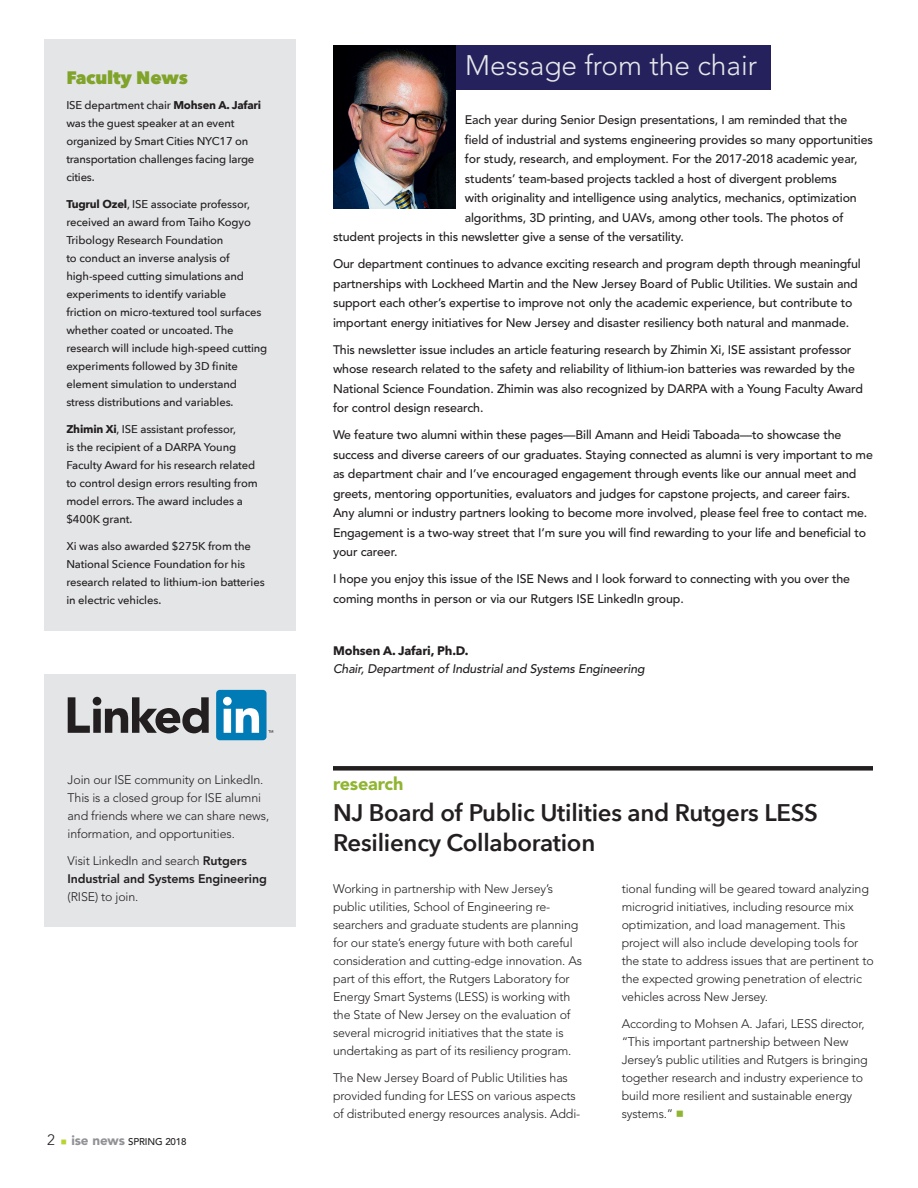
<style>
.page{position:relative;width:918px;height:1188px;background:#fff}
.page>*{position:absolute;margin:0;border:0;box-sizing:border-box;transform-origin:0 0}
.t1{font:300 28.05px "Avenir LT Std";color:#e6e7e9}
.Bold_Head_16_pt{font:600 24px/30px "Avenir Next";letter-spacing:-.01em;color:#231f20}
._12_16_Heavy_Head{font:800 18px "Avenir Next";letter-spacing:-.01em;color:#80a32a}
.Small_item_head{font:900 18px "Avenir LT Std";letter-spacing:-.01em;color:#90b531}
.t2{font:300 15px "Avenir LT Std";color:#231f20}
.Body_Text{font:500 12.3px/19.5px "Avenir LT Std";letter-spacing:-.01em;color:#231f20}
.Body_Text-2{font:300 12.3px/18px "Avenir LT Std";letter-spacing:-.01em;color:#231f20}
.Body_Text-3{font:800 12.3px/18px "Avenir LT Std";letter-spacing:-.01em;color:#231f20}
.Body_Text-4{font:italic 500 12.3px/18px "Avenir LT Std";letter-spacing:-.01em;color:#231f20}
.Narrow_col_text_7_5{font:500 11.25px/18px "Avenir Next";letter-spacing:-.01em;color:#231f20}
.t3{font:500 9.75px "Avenir LT Std";letter-spacing:-.01em;color:#231f20}
.t4{font:6px "Universal Newswith Comm Pi";color:#b8d432}
.s1{font-weight:700}
.s2{font-weight:300}
.s3{font-weight:900;font-size:13.5px;color:#919295}
.s4{font-family:"Avenir Next";font-weight:700;font-style:normal}
.s5{font-family:"Universal Newswith Comm Pi";font-weight:400;color:#90b531}
</style>
<div class="page">
<div style="left:456px;top:45px;width:315px;height:45px;background:#25215d"></div>
<img style="left:333px;top:45px;width:123px;height:164px">
<div style="left:44px;top:39px;width:252px;height:592px;background:#e4e5e7"></div>
<div style="left:333px;top:766px;width:540px;height:5px;background:#231f20"></div>
<div style="left:44px;top:675px;width:252px;height:252px;background:#e4e5e7"></div>
<svg style="left:68px;top:697px;width:141px;height:36px"></svg>
<div style="left:216px;top:690px;width:51px;height:50px;background:#007bb6;border-radius:4px"></div>
<svg style="left:223px;top:697px;width:36px;height:36px"></svg>
<svg style="left:268px;top:730px;width:5px;height:3px"></svg>
<p class="_12_16_Heavy_Head" style="left:66px;top:66px;width:123px">Faculty News</p>
<p class="Narrow_col_text_7_5" style="left:66px;top:96px;width:196px">ISE department chair <span class="s1">Mohsen A. Jafari </span>was the guest speaker at an event organized by Smart Cities NYC17 on transportation challenges facing large cities.</p>
<p class="Narrow_col_text_7_5" style="left:66px;top:195px;width:203px"><span class="s1">Tugrul Ozel</span>, ISE associate professor, received an award from Taiho Kogyo Tribology Research Foundation<br>to conduct an inverse analysis of high-speed cutting simulations and experiments to identify variable<br>friction on micro-textured tool surfaces whether coated or uncoated. The research will include high-speed cutting experiments followed by 3D finite element simulation to understand stress distributions and variables.</p>
<p class="Narrow_col_text_7_5" style="left:66px;top:420px;width:193px"><span class="s1">Zhimin Xi</span>, ISE assistant professor,<br>is the recipient of a DARPA Young<br>Faculty Award for his research related to control design errors resulting from model errors. The award includes a $400K grant.</p>
<p class="Narrow_col_text_7_5" style="left:66px;top:537px;width:200px">Xi was also awarded $275K from the National Science Foundation for his research related to lithium-ion batteries in electric vehicles.</p>
<p class="Body_Text-2" style="left:68px;top:771px;width:203px">Join our ISE community on LinkedIn.<br>This is a closed group for ISE alumni and friends where we can share news, information, and opportunities.</p>
<p class="Body_Text-3" style="left:68px;top:852px;width:201px"><span class="s2">Visit LinkedIn and search</span> Rutgers<br>Industrial and Systems Engineering <span class="s2">(RISE) to join.</span></p>
<p class="t2" style="left:47px;top:1131px;width:9px">2</p>
<p class="t4" style="left:61px;top:1139px;width:7px">m</p>
<p class="t3" style="left:71px;top:1136px;width:117px"><span class="s3">ise news</span> SPRING 2018</p>
<p class="t1" style="left:465px;top:49px;width:293px">Message from the chair</p>
<p class="Body_Text" style="left:465px;top:111px;width:384px">Each year during Senior Design presentations, I am reminded that the</p>
<p class="Body_Text" style="left:465px;top:130px;width:410px">field of industrial and systems engineering provides so many opportunities</p>
<p class="Body_Text" style="left:465px;top:150px;width:394px">for study, research, and employment. For the 2017-2018 academic year,</p>
<p class="Body_Text" style="left:465px;top:169px;width:374px">students’ team-based projects tackled a host of divergent problems</p>
<p class="Body_Text" style="left:465px;top:189px;width:394px">with originality and intelligence using analytics, mechanics, optimization</p>
<p class="Body_Text" style="left:465px;top:208px;width:380px">algorithms, 3D printing, and UAVs, among other tools. The photos of</p>
<p class="Body_Text" style="left:333px;top:228px;width:352px">student projects in this newsletter give a sense of the versatility.</p>
<p class="Body_Text" style="left:333px;top:255px;width:529px">Our department continues to advance exciting research and program depth through meaningful partnerships with Lockheed Martin and the New Jersey Board of Public Utilities. We sustain and support each other’s expertise to improve not only the academic experience, but contribute to important energy initiatives for New Jersey and disaster resiliency both natural and manmade.</p>
<p class="Body_Text" style="left:333px;top:340px;width:531px">This newsletter issue includes an article featuring research by Zhimin Xi, ISE assistant professor whose research related to the safety and reliability of lithium-ion batteries was rewarded by the National Science Foundation. Zhimin was also recognized by DARPA with a Young Faculty Award for control design research.</p>
<p class="Body_Text" style="left:333px;top:426px;width:541px">We feature two alumni within these pages—Bill Amann and Heidi Taboada—to showcase the success and diverse careers of our graduates. Staying connected as alumni is very important to me as department chair and I’ve encouraged engagement through events like our annual meet and greets, mentoring opportunities, evaluators and judges for capstone projects, and career fairs.<br>Any alumni or industry partners looking to become more involved, please feel free to contact me.<br>Engagement is a two-way street that I’m sure you will find rewarding to your life and beneficial to your career.</p>
<p class="Body_Text" style="left:333px;top:570px;width:519px">I hope you enjoy this issue of the ISE News and I look forward to connecting with you over the coming months in person or via our Rutgers ISE LinkedIn group.</p>
<p class="Body_Text-4" style="left:333px;top:643px;width:313px"><span class="s4">Mohsen A. Jafari, Ph.D.<br></span>Chair, Department of Industrial and Systems Engineering</p>
<p class="Small_item_head" style="left:333px;top:773px;width:72px">research</p>
<p class="Bold_Head_16_pt" style="left:333px;top:797px;width:487px">NJ Board of Public Utilities and Rutgers LESS<br>Resiliency Collaboration</p>
<p class="Body_Text-2" style="left:333px;top:880px;width:251px">Working in partnership with New Jersey’s public utilities, School of Engineering re&shy;searchers and graduate students are planning for our state’s energy future with both careful consideration and cutting-edge innovation. As part of this effort, the Rutgers Laboratory for Energy Smart Systems (LESS) is working with the State of New Jersey on the evaluation of several microgrid initiatives that the state is undertaking as part of its resiliency program.</p>
<p class="Body_Text-2" style="left:333px;top:1069px;width:249px">The New Jersey Board of Public Utilities has provided funding for LESS on various aspects of distributed energy resources analysis. Addi-</p>
<p class="Body_Text-2" style="left:622px;top:880px;width:254px">tional funding will be geared toward analyzing microgrid initiatives, including resource mix optimization, and load management. This project will also include developing tools for the state to address issues that are pertinent to the expected growing penetration of electric vehicles across New Jersey.</p>
<p class="Body_Text-2" style="left:622px;top:1015px;width:248px">According to Mohsen A. Jafari, LESS director, “This important partnership between New Jersey’s public utilities and Rutgers is bringing together research and industry experience to build more resilient and sustainable energy systems.” <span class="s5">n</span></p>
</div>
